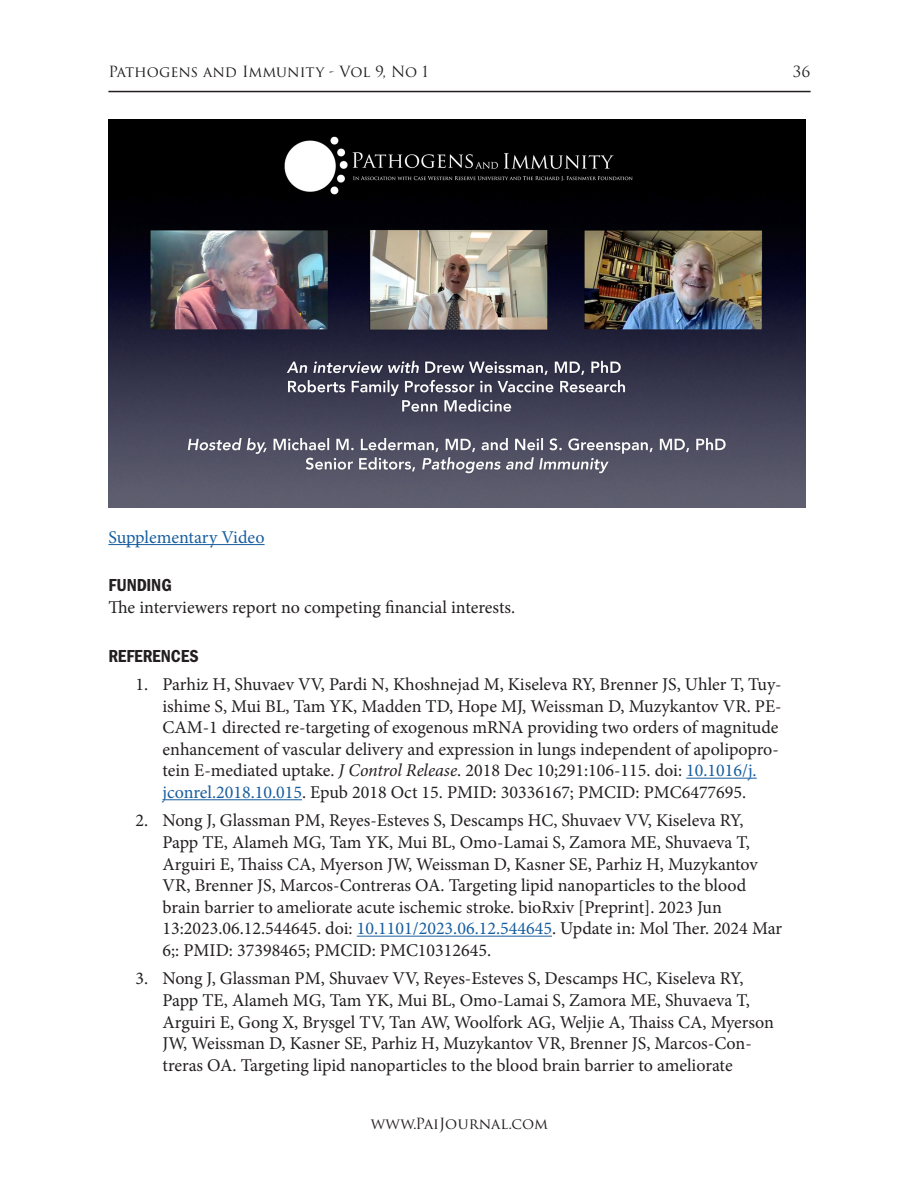
<style>
.page{position:relative;width:919px;height:1189px;background:#fff}
.page>*{position:absolute;margin:0;border:0;box-sizing:border-box;transform-origin:0 0}
.PAI_References{font:18px/21.6px "Minion Pro";color:#231f20}
.PAI_Body{font:18px "Minion Pro";color:#231f20}
.PAI_Body-2{font:18px "Minion Pro";color:#175d9e}
.PAI_Head_2{font:18px "Franklin Gothic LT Pro Cn Dm";color:#231f20}
.t1{font:15px "Trajan Pro 3";color:#231f20}
.s1{font-style:italic}
.s2{color:#175d9e}
</style>
<div class="page">
<hr style="left:108px;top:91px;width:702px;height:1px;background:#231f20">
<hr style="left:108px;top:544px;width:157px;height:1px;background:#175d9e">
<hr style="left:686px;top:778px;width:71px;height:1px;background:#175d9e">
<hr style="left:162px;top:799px;width:140px;height:1px;background:#175d9e">
<hr style="left:357px;top:936px;width:195px;height:1px;background:#175d9e">
<img style="left:108px;top:119px;width:697px;height:389px">
<p class="t1" style="left:108px;top:62px;width:321px">Pathogens and Immunity - Vol 9, No 1</p>
<p class="t1" style="left:793px;top:62px;width:19px">36</p>
<p class="PAI_Body-2" style="left:108px;top:525px;width:158px">Supplementary Video</p>
<p class="PAI_Head_2" style="left:108px;top:575px;width:65px">FUNDING</p>
<p class="PAI_Body" style="left:108px;top:595px;width:408px">The interviewers report no competing financial interests.</p>
<p class="PAI_Head_2" style="left:108px;top:645px;width:92px">REFERENCES</p>
<p class="PAI_References" style="left:162px;top:673px;width:621px;text-indent:-27px">1. Parhiz H, Shuvaev VV, Pardi N, Khoshnejad M, Kiseleva RY, Brenner JS, Uhler T, Tuy&shy;ishime S, Mui BL, Tam YK, Madden TD, Hope MJ, Weissman D, Muzykantov VR. PE-CAM-1 directed re-targeting of exogenous mRNA providing two orders of magnitude enhancement of vascular delivery and expression in lungs independent of apolipopro&shy;tein E-mediated uptake. <span class="s1">J Control Release</span>. 2018 Dec 10;291:106-115. doi: <span class="s2">10.1016/j. jconrel.2018.10.015</span>. Epub 2018 Oct 15. PMID: 30336167; PMCID: PMC6477695.</p>
<p class="PAI_References" style="left:162px;top:810px;width:621px;text-indent:-27px">2. Nong J, Glassman PM, Reyes-Esteves S, Descamps HC, Shuvaev VV, Kiseleva RY, Papp TE, Alameh MG, Tam YK, Mui BL, Omo-Lamai S, Zamora ME, Shuvaeva T, Arguiri E, Thaiss CA, Myerson JW, Weissman D, Kasner SE, Parhiz H, Muzykantov VR, Brenner JS, Marcos-Contreras OA. Targeting lipid nanoparticles to the blood brain barrier to ameliorate acute ischemic stroke. bioRxiv [Preprint]. 2023 Jun 13:2023.06.12.544645. doi: <span class="s2">10.1101/2023.06.12.544645</span>. Update in: Mol Ther. 2024 Mar 6;: PMID: 37398465; PMCID: PMC10312645.</p>
<p class="PAI_References" style="left:162px;top:968px;width:613px;text-indent:-27px">3. Nong J, Glassman PM, Shuvaev VV, Reyes-Esteves S, Descamps HC, Kiseleva RY, Papp TE, Alameh MG, Tam YK, Mui BL, Omo-Lamai S, Zamora ME, Shuvaeva T, Arguiri E, Gong X, Brysgel TV, Tan AW, Woolfork AG, Weljie A, Thaiss CA, Myerson JW, Weissman D, Kasner SE, Parhiz H, Muzykantov VR, Brenner JS, Marcos-Con&shy;treras OA. Targeting lipid nanoparticles to the blood brain barrier to ameliorate</p>
<p class="t1" style="left:371px;top:1113px;width:179px">www.PaiJournal.com</p>
</div>
